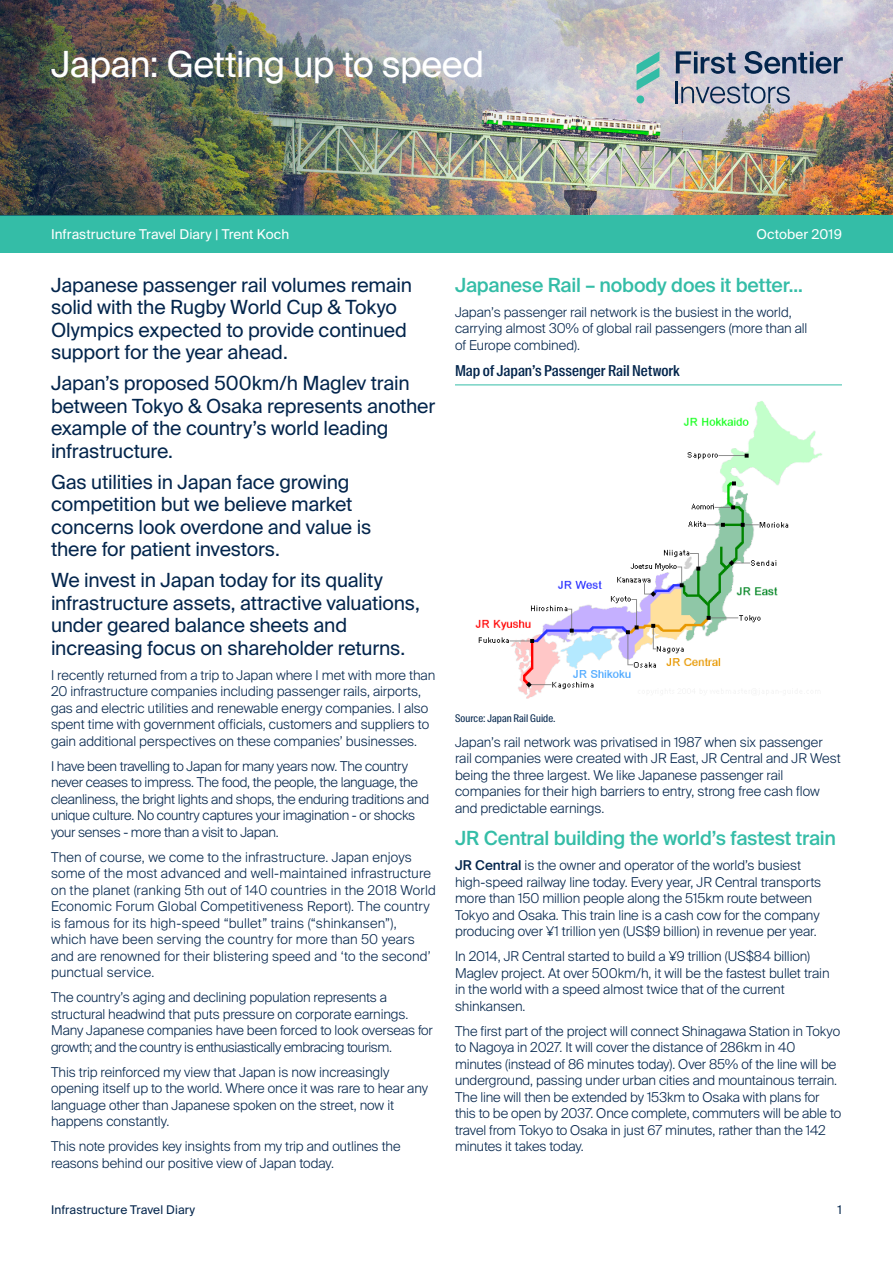
<style>
.page{position:relative;width:893px;height:1263px;background:#fff}
.page>*{position:absolute;margin:0;border:0;box-sizing:border-box;transform-origin:0 0}
.Sub_heading{font:36px "Suisse Intl";letter-spacing:-.02em;color:#fff}
.Intro_text{font:19.5px/22.5px "Suisse Intl";letter-spacing:-.01em;color:#03254c}
.Body_heading{font:500 19.5px "Suisse Intl";letter-spacing:-.01em;color:#34bda7}
.Graph_heading_with_r{font:500 15px "Suisse Intl Cond";color:#03254c}
.Body_text{font:300 13.5px/16.5px "Suisse Intl";letter-spacing:-.005em;color:#03254c}
.Body_text-2{font:300 13.5px/16.5px "Suisse Intl";letter-spacing:.015em;color:#03254c}
.Title___date{font:13.5px "Suisse Intl";letter-spacing:.005em;color:#fff}
.t1{font:12px "Suisse Intl";letter-spacing:.01em;color:#03254c}
.Source{font:10.5px "Suisse Intl Cond";letter-spacing:.005em;color:#03254c}
.s1{font-weight:500}
</style>
<div class="page">
<div style="left:0;top:216px;width:893px;height:37px;background:#34bda7"></div>
<img style="left:0;top:0;width:893px;height:216px">
<hr style="left:455px;top:384px;width:387px;height:1px;background:#34bda7">
<img style="left:475px;top:401px;width:347px;height:298px">
<p class="Sub_heading" style="left:51px;top:44px;width:435px">Japan: Getting up to speed</p>
<p class="Title___date" style="left:51px;top:227px;width:240px">Infrastructure Travel Diary | Trent Koch</p>
<p class="Title___date" style="left:756px;top:227px;width:87px">October 2019</p>
<p class="Intro_text" style="left:51px;top:273px;width:363px">Japanese passenger rail volumes remain solid with the Rugby World Cup &amp; Tokyo Olympics expected to provide continued support for the year ahead.</p>
<p class="Intro_text" style="left:51px;top:372px;width:386px">Japan’s proposed 500km/h Maglev train between Tokyo &amp; Osaka represents another example of the country’s world leading infrastructure.</p>
<p class="Intro_text" style="left:51px;top:471px;width:322px">Gas utilities in Japan face growing competition but we believe market concerns look overdone and value is there for patient investors.</p>
<p class="Intro_text" style="left:51px;top:569px;width:370px">We invest in Japan today for its quality infrastructure assets, attractive valuations, under geared balance sheets and increasing focus on shareholder returns.</p>
<p class="Body_text" style="left:51px;top:667px;width:386px">I recently returned from a trip to Japan where I met with more than 20 infrastructure companies including passenger rails, airports, gas and electric utilities and renewable energy companies. I also spent time with government officials, customers and suppliers to gain additional perspectives on these companies’ businesses.</p>
<p class="Body_text" style="left:51px;top:758px;width:380px">I have been travelling to Japan for many years now. The country never ceases to impress. The food, the people, the language, the cleanliness, the bright lights and shops, the enduring traditions and unique culture. No country captures your imagination - or shocks your senses - more than a visit to Japan.</p>
<p class="Body_text-2" style="left:51px;top:849px;width:386px">Then of course, we come to the infrastructure. Japan enjoys some of the most advanced and well-maintained infrastructure on the planet (ranking 5th out of 140 countries in the 2018 World Economic Forum Global Competitiveness Report). The country is famous for its high-speed “bullet” trains (“shinkansen”),<br>which have been serving the country for more than 50 years and are renowned for their blistering speed and ‘to the second’ punctual service.</p>
<p class="Body_text" style="left:51px;top:989px;width:383px">The country’s aging and declining population represents a structural headwind that puts pressure on corporate earnings.<br>Many Japanese companies have been forced to look overseas for growth; and the country is enthusiastically embracing tourism.</p>
<p class="Body_text" style="left:51px;top:1064px;width:378px">This trip reinforced my view that Japan is now increasingly opening itself up to the world. Where once it was rare to hear any language other than Japanese spoken on the street, now it happens constantly.</p>
<p class="Body_text" style="left:51px;top:1138px;width:351px">This note provides key insights from my trip and outlines the reasons behind our positive view of Japan today.</p>
<p class="Body_heading" style="left:455px;top:273px;width:349px">Japanese Rail – nobody does it better…</p>
<p class="Body_text" style="left:455px;top:304px;width:354px">Japan’s passenger rail network is the busiest in the world, carrying almost 30% of global rail passengers (more than all of Europe combined).</p>
<p class="Graph_heading_with_r" style="left:455px;top:362px;width:226px">Map of Japan’s Passenger Rail Network</p>
<p class="Source" style="left:455px;top:712px;width:102px">Source: Japan Rail Guide.</p>
<p class="Body_text" style="left:455px;top:734px;width:387px">Japan’s rail network was privatised in 1987 when six passenger rail companies were created with JR East, JR Central and JR West being the three largest. We like Japanese passenger rail companies for their high barriers to entry, strong free cash flow and predictable earnings.</p>
<p class="Body_heading" style="left:455px;top:827px;width:383px">JR Central building the world’s fastest train</p>
<p class="Body_text" style="left:455px;top:857px;width:368px"><span class="s1">JR Central</span> is the owner and operator of the world’s busiest high-speed railway line today. Every year, JR Central transports more than 150 million people along the 515km route between Tokyo and Osaka. This train line is a cash cow for the company producing over ¥1 trillion yen (US$9 billion) in revenue per year.</p>
<p class="Body_text" style="left:455px;top:948px;width:376px">In 2014, JR Central started to build a ¥9 trillion (US$84 billion)<br>Maglev project. At over 500km/h, it will be the fastest bullet train in the world with a speed almost twice that of the current shinkansen.</p>
<p class="Body_text" style="left:455px;top:1023px;width:388px">The first part of the project will connect Shinagawa Station in Tokyo to Nagoya in 2027. It will cover the distance of 286km in 40 minutes (instead of 86 minutes today). Over 85% of the line will be underground, passing under urban cities and mountainous terrain.<br>The line will then be extended by 153km to Osaka with plans for this to be open by 2037. Once complete, commuters will be able to travel from Tokyo to Osaka in just 67 minutes, rather than the 142 minutes it takes today.</p>
<p class="t1" style="left:51px;top:1203px;width:146px">Infrastructure Travel Diary</p>
<p class="t1" style="left:837px;top:1203px;width:6px">1</p>
</div>
